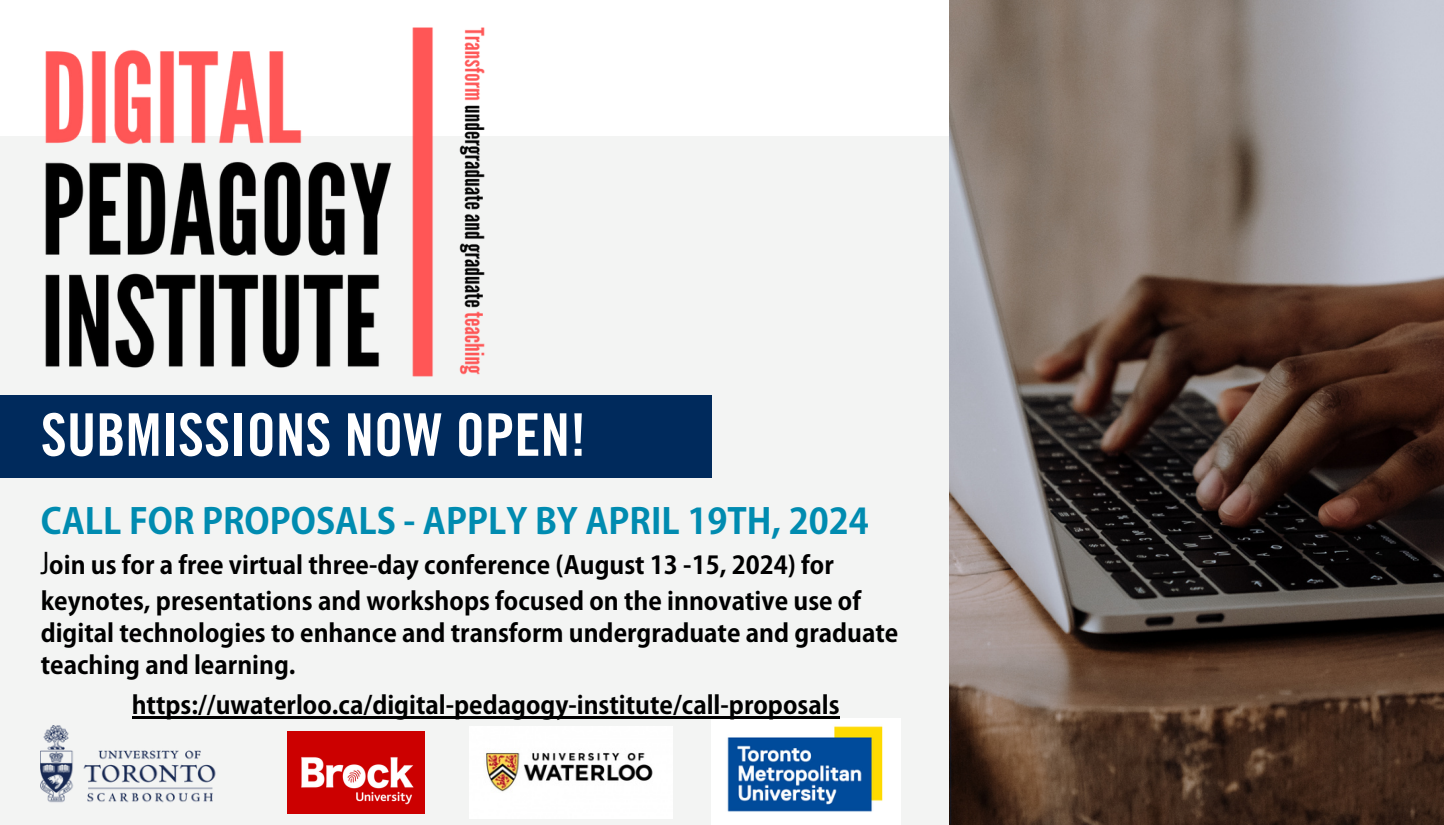
<style>
.page{position:relative;width:1444px;height:825px;background:#fff}
.page>*{position:absolute;margin:0;border:0;box-sizing:border-box;transform-origin:0 0}
.t1{font:58.8px "Trade Gothic LT Std Bd Cn 20";color:#fff}
.t2{font:700 35px "Adobe Gothic Std";color:#008bb0}
.t3{font:700 24.5px/35.9px "Adobe Gothic Std";color:#000}
.s1{font-family:"Trade Gothic LT Std Cn 18";font-weight:400;font-size:30.62px}
</style>
<div class="page">
<div style="left:0;top:136px;width:949px;height:688px;background:#f3f4f3"></div>
<img style="left:950px;top:0;width:494px;height:824px">
<img style="left:45px;top:27px;width:440px;height:350px">
<img style="left:287px;top:731px;width:137px;height:82px">
<img style="left:469px;top:726px;width:204px;height:92px">
<div style="left:0;top:395px;width:712px;height:83px;background:#002a5c"></div>
<hr style="left:950px;top:718px;width:1px;height:105px;background:#002a5c">
<img style="left:41px;top:725px;width:175px;height:78px">
<img style="left:712px;top:718px;width:189px;height:106px">
<hr style="left:132px;top:715px;width:707px;height:3px;background:#000">
<h1 class="t1" style="left:41px;top:413px;width:547px">SUBMISSIONS NOW OPEN!</h1>
<h2 class="t2" style="left:41px;top:499px;width:829px">CALL FOR PROPOSALS - APPLY BY APRIL 19TH, 2024</h2>
<p class="t3" style="left:41px;top:548px;width:822px"><span class="s1">J</span>oin us for a free virtual three-day conference (August 13 -15, 2024) for keynotes, presentations and workshops focused on the innovative use of</p>
<p class="t3" style="left:41px;top:617px;width:859px;line-height:31.7px">digital technologies to enhance and transform undergraduate and graduate teaching and learning.</p>
<p class="t3" style="left:132px;top:687px;width:709px">https://uwaterloo.ca/digital-pedagogy-institute/call-proposals</p>
</div>
